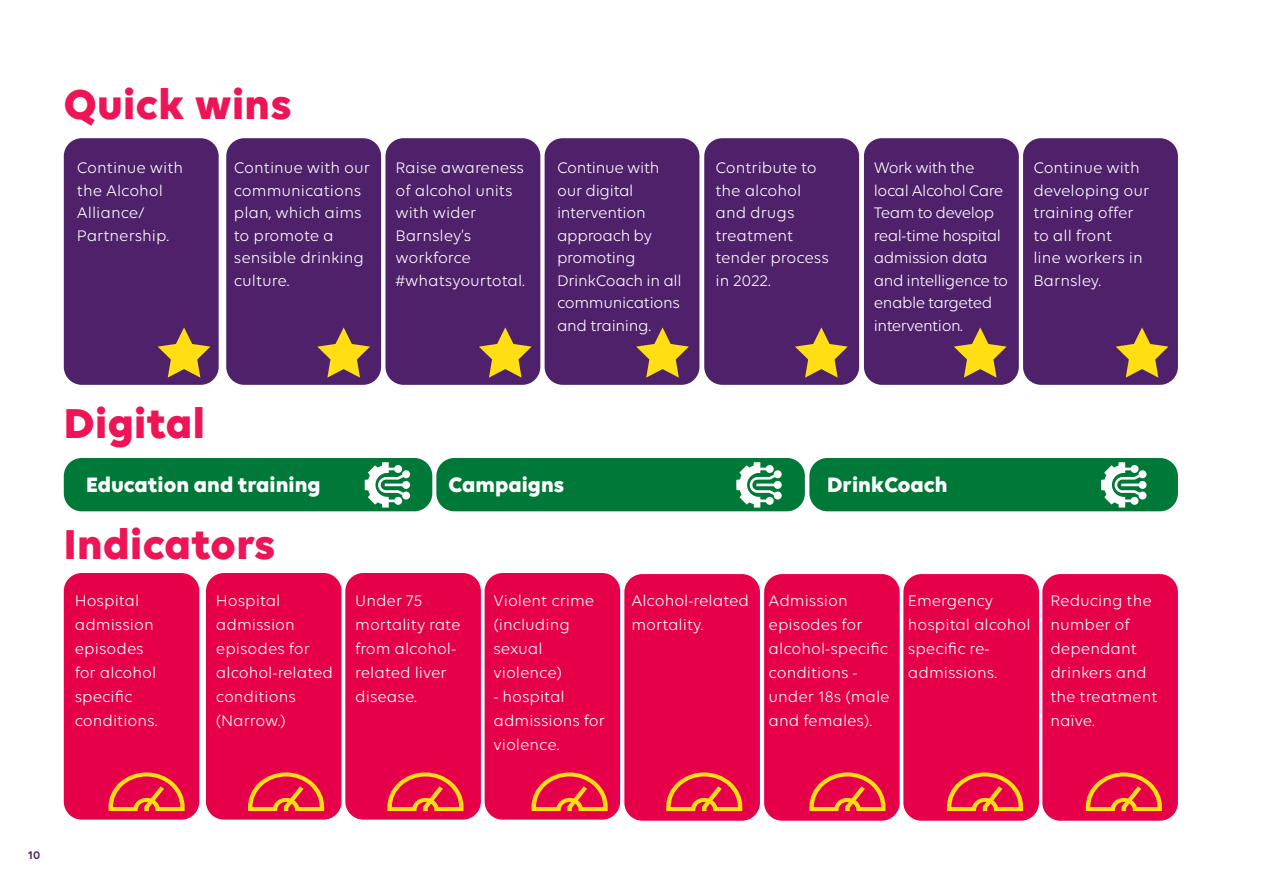
<style>
.page{position:relative;width:1263px;height:893px;background:#fff}
.page>*{position:absolute;margin:0;border:0;box-sizing:border-box;transform-origin:0 0}
.t1{font:700 45px "Volte";letter-spacing:.01em;color:#ed1556}
.t2{font:700 22.5px "Volte";color:#fff}
.t3{font:16.5px/24px "Volte";color:#fff}
.t4{font:16.5px/22.5px "Volte";letter-spacing:-.03em;color:#fff}
.t5{font:16.5px/22.5px "Volte";letter-spacing:-.02em;color:#fff}
.t6{font:600 12px "Volte";color:#4f216b}
</style>
<div class="page">
<div style="left:64px;top:138px;width:155px;height:247px;background:#4f216b;border-radius:18px"></div>
<div style="left:226px;top:138px;width:155px;height:247px;background:#4f216b;border-radius:18px"></div>
<div style="left:385px;top:138px;width:155px;height:247px;background:#4f216b;border-radius:18px"></div>
<div style="left:864px;top:138px;width:155px;height:247px;background:#4f216b;border-radius:18px"></div>
<div style="left:545px;top:138px;width:154px;height:247px;background:#4f216b;border-radius:18px"></div>
<div style="left:1023px;top:138px;width:155px;height:247px;background:#4f216b;border-radius:18px"></div>
<div style="left:704px;top:138px;width:155px;height:247px;background:#4f216b;border-radius:18px"></div>
<svg style="left:158px;top:328px;width:52px;height:50px"></svg>
<svg style="left:317px;top:328px;width:53px;height:50px"></svg>
<svg style="left:479px;top:328px;width:52px;height:50px"></svg>
<svg style="left:636px;top:328px;width:53px;height:50px"></svg>
<svg style="left:795px;top:328px;width:53px;height:50px"></svg>
<svg style="left:954px;top:328px;width:52px;height:50px"></svg>
<svg style="left:1116px;top:328px;width:52px;height:50px"></svg>
<div style="left:64px;top:458px;width:368px;height:53px;background:#007837;border-radius:18px"></div>
<div style="left:436px;top:458px;width:369px;height:53px;background:#007837;border-radius:18px"></div>
<div style="left:809px;top:458px;width:369px;height:53px;background:#007837;border-radius:18px"></div>
<svg style="left:365px;top:462px;width:45px;height:46px"></svg>
<svg style="left:736px;top:462px;width:46px;height:46px"></svg>
<svg style="left:1101px;top:462px;width:46px;height:46px"></svg>
<div style="left:64px;top:573px;width:135px;height:247px;background:#e6004a;border-radius:18px"></div>
<div style="left:206px;top:573px;width:136px;height:247px;background:#e6004a;border-radius:18px"></div>
<div style="left:345px;top:573px;width:136px;height:247px;background:#e6004a;border-radius:18px"></div>
<div style="left:764px;top:574px;width:136px;height:247px;background:#e6004a;border-radius:18px"></div>
<div style="left:485px;top:573px;width:135px;height:247px;background:#e6004a;border-radius:18px"></div>
<div style="left:903px;top:574px;width:136px;height:247px;background:#e6004a;border-radius:18px"></div>
<div style="left:1042px;top:574px;width:136px;height:247px;background:#e6004a;border-radius:18px"></div>
<div style="left:624px;top:574px;width:136px;height:247px;background:#e6004a;border-radius:18px"></div>
<svg style="left:1086px;top:772px;width:76px;height:39px"></svg>
<svg style="left:947px;top:772px;width:76px;height:39px"></svg>
<svg style="left:809px;top:772px;width:76px;height:39px"></svg>
<svg style="left:666px;top:772px;width:76px;height:39px"></svg>
<svg style="left:531px;top:772px;width:77px;height:39px"></svg>
<svg style="left:387px;top:772px;width:76px;height:39px"></svg>
<svg style="left:248px;top:772px;width:76px;height:39px"></svg>
<svg style="left:109px;top:772px;width:76px;height:39px"></svg>
<p class="t1" style="left:64px;top:77px;width:229px">Quick wins</p>
<p class="t3" style="left:77px;top:156px;width:108px;line-height:22.5px">Continue with the Alcohol<br>Alliance/<br>Partnership.</p>
<p class="t3" style="left:234px;top:156px;width:138px;line-height:22.5px">Continue with our communications plan, which aims to promote a sensible drinking culture.</p>
<p class="t3" style="left:395px;top:156px;width:131px;line-height:22.5px">Raise awareness of alcohol units with wider<br>Barnsley’s workforce #whatsyourtotal.</p>
<p class="t5" style="left:557px;top:156px;width:126px">Continue with our digital intervention approach by promoting<br>DrinkCoach in all communications and training.</p>
<p class="t3" style="left:715px;top:156px;width:115px;line-height:22.5px">Contribute to the alcohol and drugs treatment tender process in 2022.</p>
<p class="t4" style="left:874px;top:156px;width:136px">Work with the local Alcohol Care<br>Team to develop real-time hospital admission data and intelligence to enable targeted intervention.</p>
<p class="t3" style="left:1033px;top:156px;width:118px;line-height:22.5px">Continue with developing our training offer to all front<br>line workers in<br>Barnsley.</p>
<p class="t1" style="left:64px;top:396px;width:143px">Digital</p>
<p class="t2" style="left:86px;top:471px;width:236px">Education and training</p>
<p class="t2" style="left:449px;top:471px;width:117px">Campaigns</p>
<p class="t2" style="left:827px;top:471px;width:122px">DrinkCoach</p>
<p class="t1" style="left:64px;top:517px;width:213px">Indicators</p>
<p class="t3" style="left:75px;top:588px;width:84px">Hospital admission episodes for alcohol specifc conditions.</p>
<p class="t3" style="left:216px;top:588px;width:119px">Hospital admission episodes for alcohol-related conditions (Narrow.)</p>
<p class="t3" style="left:355px;top:588px;width:107px">Under 75 mortality rate from alcohol&shy;related liver disease.</p>
<p class="t3" style="left:493px;top:588px;width:102px">Violent crime (including sexual violence)</p>
<p class="t3" style="left:631px;top:588px;width:119px">Alcohol-related mortality.</p>
<p class="t3" style="left:769px;top:588px;width:123px">Admission episodes for alcohol-specifc conditions - under 18s (male and females).</p>
<p class="t3" style="left:908px;top:588px;width:124px">Emergency hospital alcohol specifc re&shy;admissions.</p>
<p class="t3" style="left:1050px;top:588px;width:109px">Reducing the number of dependant drinkers and the treatment naïve.</p>
<p class="t3" style="left:493px;top:684px;width:113px">- hospital admissions for violence.</p>
<p class="t6" style="left:28px;top:848px;width:14px">10</p>
</div>
